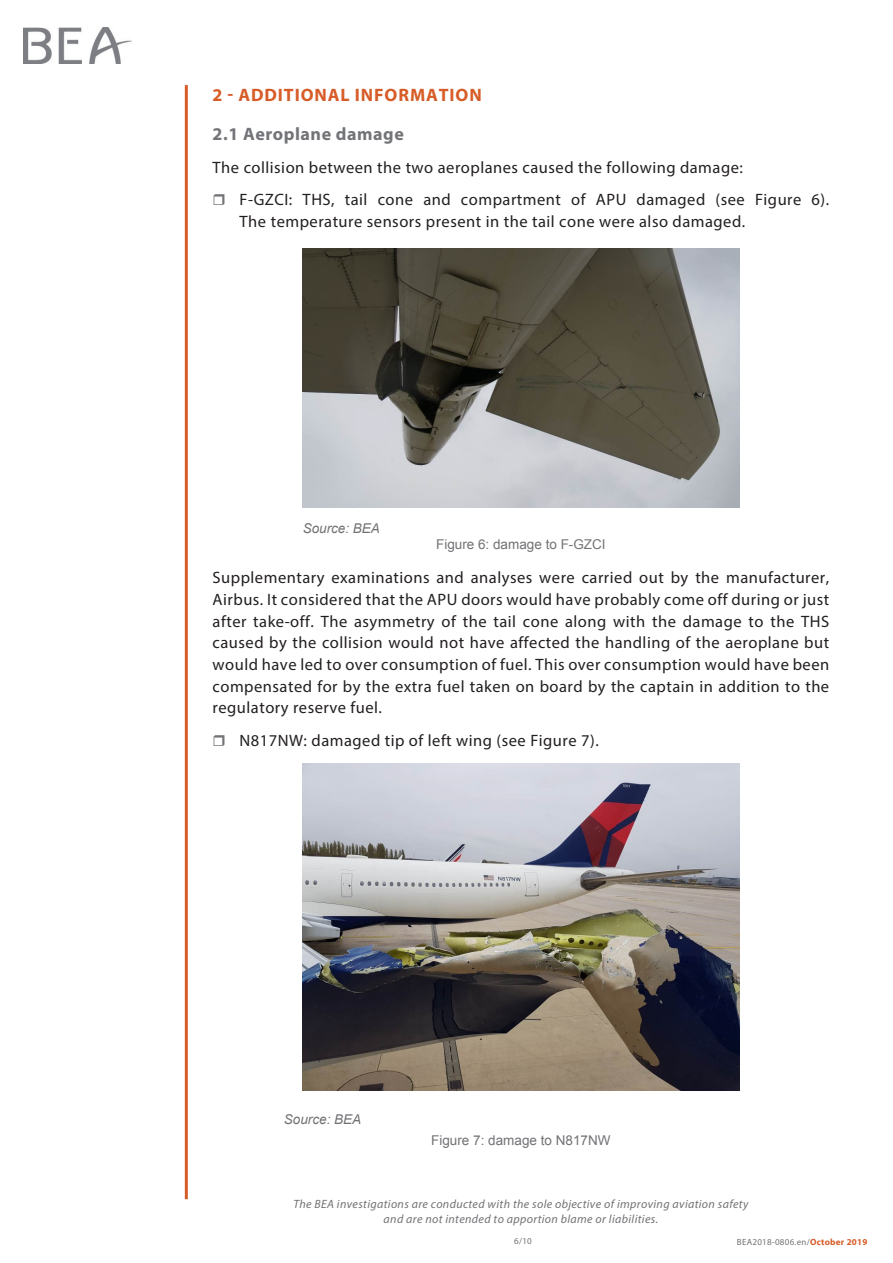
<style>
.page{position:relative;width:893px;height:1263px;background:#fff}
.page>*{position:absolute;margin:0;border:0;box-sizing:border-box;transform-origin:0 0}
.Titre_1{font:700 18px "Myriad Pro";letter-spacing:.05em;color:#d75c28}
.Titre_2{font:700 18px "Myriad Pro";letter-spacing:.03em;color:#727477}
.t1{font:16.5px/21.6px "Myriad Pro";letter-spacing:.03em;color:#231f20}
.Légende{font:13.5px "Arial";color:#717275}
.Légende-2{font:italic 13.5px "Arial";color:#717275}
.t2{font:italic 12px/14.4px "Myriad Pro";letter-spacing:.03em;color:#717275;text-align:center}
.t3{font:9px "Myriad Pro";letter-spacing:.03em;color:#717275}
.s1{font-weight:700;color:#d75c28}
</style>
<div class="page">
<hr style="left:185px;top:85px;width:3px;height:1114px;background:#d75c28">
<img style="left:23px;top:28px;width:109px;height:36px">
<img style="left:303px;top:248px;width:436px;height:259px">
<img style="left:302px;top:764px;width:437px;height:326px">
<p class="Titre_1" style="left:213px;top:83px;width:271px">2 - ADDITIONAL INFORMATION</p>
<p class="Titre_2" style="left:213px;top:123px;width:193px">2.1 Aeroplane damage</p>
<p class="t1" style="left:213px;top:156px;width:532px">The collision between the two aeroplanes caused the following damage:</p>
<p class="t1" style="left:240px;top:189px;width:591px">F-GZCI: THS, tail cone and compartment of APU damaged (see Figure 6).<br>The temperature sensors present in the tail cone were also damaged.</p>
<p class="Légende-2" style="left:303px;top:519px;width:79px">Source: BEA</p>
<p class="Légende" style="left:436px;top:535px;width:171px">Figure 6: damage to F-GZCI</p>
<p class="t1" style="left:213px;top:567px;width:618px;text-align:justify">Supplementary examinations and analyses were carried out by the manufacturer, Airbus. It considered that the APU doors would have probably come off during or just after take-off. The asymmetry of the tail cone along with the damage to the THS caused by the collision would not have affected the handling of the aeroplane but would have led to over consumption of fuel. This over consumption would have been compensated for by the extra fuel taken on board by the captain in addition to the regulatory reserve fuel.</p>
<p class="t1" style="left:240px;top:729px;width:361px">N817NW: damaged tip of left wing (see Figure 7).</p>
<p class="Légende-2" style="left:284px;top:1110px;width:79px">Source: BEA</p>
<p class="Légende" style="left:431px;top:1132px;width:181px">Figure 7: damage to N817NW</p>
<p class="t2" style="left:293px;top:1197px;width:456px">The BEA investigations are conducted with the sole objective of improving aviation safety and are not intended to apportion blame or liabilities.</p>
<p class="t3" style="left:514px;top:1236px;width:19px">6/10</p>
<p class="t3" style="left:737px;top:1236px;width:132px">BEA2018-0806.en/<span class="s1">October 2019</span></p>
</div>
